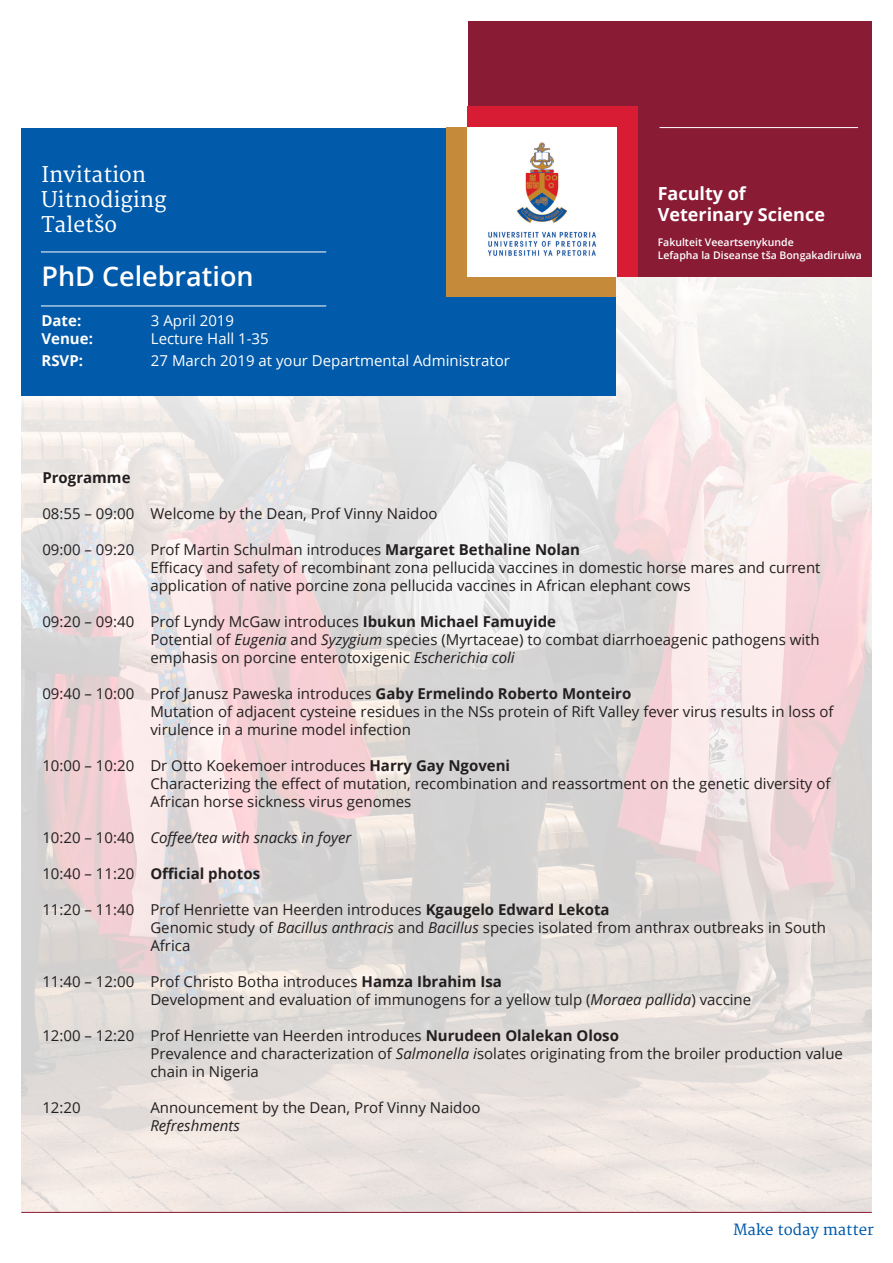
<style>
.page{position:relative;width:893px;height:1263px;background:#fff}
.page>*{position:absolute;margin:0;border:0;box-sizing:border-box;transform-origin:0 0}
.t1{font:600 27px "Open Sans";color:#fff}
.t2{font:21px "Merriweather";color:#fff}
.t3{font:700 18px "Open Sans";color:#fff}
.t4{font:15px/18px "Open Sans";color:#231f20}
.t5{font:15px "Open Sans";color:#fff}
.t6{font:italic 15px "Open Sans";color:#231f20}
.t7{font:700 15px "Open Sans";color:#231f20}
.t8{font:700 15px "Open Sans";color:#fff}
.t9{font:15px "Merriweather";color:#015aaa}
.t10{font:600 10.5px "Open Sans";color:#fff}
.s1{font-weight:700}
.s2{font-style:italic}
.s3{font-style:normal}
.s4{font-weight:400}
</style>
<div class="page">
<img style="left:21px;top:276px;width:851px;height:936px">
<div style="left:21px;top:128px;width:595px;height:267px;background:#015aaa"></div>
<div style="left:468px;top:21px;width:404px;height:255px;background:#891b35"></div>
<div style="left:446px;top:128px;width:170px;height:169px;background:#c58b3a"></div>
<div style="left:468px;top:106px;width:170px;height:170px;background:#d81c33"></div>
<img style="left:468px;top:128px;width:148px;height:148px">
<hr style="left:659px;top:127px;width:199px;height:1px;background:#fff">
<hr style="left:41px;top:252px;width:285px;height:1px;background:#fff">
<hr style="left:41px;top:306px;width:285px;height:1px;background:#fff">
<hr style="left:21px;top:1212px;width:851px;height:1px;background:#891b35">
<p class="t2" style="left:41px;top:162px;width:106px">Invitation</p>
<p class="t2" style="left:41px;top:187px;width:126px">Uitnodiging</p>
<p class="t2" style="left:41px;top:213px;width:77px">Taletšo</p>
<p class="t1" style="left:41px;top:258px;width:214px">PhD Celebration</p>
<p class="t8" style="left:41px;top:310px;width:41px">Date:</p>
<p class="t5" style="left:151px;top:310px;width:85px">3 April 2019</p>
<p class="t8" style="left:41px;top:328px;width:53px">Venue:</p>
<p class="t5" style="left:151px;top:328px;width:119px">Lecture Hall 1-35</p>
<p class="t8" style="left:41px;top:350px;width:43px">RSVP:</p>
<p class="t5" style="left:151px;top:350px;width:360px">27 March 2019 at your Departmental Administrator</p>
<p class="t3" style="left:658px;top:180px;width:90px">Faculty of</p>
<p class="t3" style="left:658px;top:202px;width:169px">Veterinary Science</p>
<p class="t10" style="left:658px;top:235px;width:137px">Fakulteit Veeartsenykunde</p>
<p class="t10" style="left:658px;top:248px;width:206px">Lefapha la Diseanse tša Bongakadiruiwa</p>
<p class="t7" style="left:42px;top:467px;width:90px">Programme</p>
<p class="t4" style="left:42px;top:504px;width:397px">08:55 – 09:00 Welcome by the Dean, Prof Vinny Naidoo</p>
<p class="t4" style="left:42px;top:540px;width:539px">09:00 – 09:20 Prof Martin Schulman introduces <span class="s1">Margaret Bethaline Nolan</span></p>
<p class="t4" style="left:150px;top:558px;width:672px">Efficacy and safety of recombinant zona pellucida vaccines in domestic horse mares and current application of native porcine zona pellucida vaccines in African elephant cows</p>
<p class="t4" style="left:42px;top:612px;width:515px">09:20 – 09:40 Prof Lyndy McGaw introduces <span class="s1">Ibukun Michael Famuyide</span></p>
<p class="t4" style="left:150px;top:630px;width:671px">Potential of <span class="s2">Eugenia</span> and <span class="s2">Syzygium</span> species (Myrtaceae) to combat diarrhoeagenic pathogens with emphasis on porcine enterotoxigenic <span class="s2">Escherichia coli</span></p>
<p class="t4" style="left:42px;top:684px;width:590px">09:40 – 10:00 Prof Janusz Paweska introduces <span class="s1">Gaby Ermelindo Roberto Monteiro</span></p>
<p class="t4" style="left:150px;top:702px;width:685px">Mutation of adjacent cysteine residues in the NSs protein of Rift Valley fever virus results in loss of virulence in a murine model infection</p>
<p class="t4" style="left:42px;top:756px;width:469px">10:00 – 10:20 Dr Otto Koekemoer introduces <span class="s1">Harry Gay Ngoveni</span></p>
<p class="t4" style="left:150px;top:774px;width:682px">Characterizing the effect of mutation, recombination and reassortment on the genetic diversity of<br>African horse sickness virus genomes</p>
<p class="t6" style="left:42px;top:828px;width:310px"><span class="s3">10:20 – 10:40</span> Coffee/tea with snacks in foyer</p>
<p class="t7" style="left:42px;top:863px;width:219px"><span class="s4">10:40 – 11:20</span> Official photos</p>
<p class="t4" style="left:42px;top:900px;width:569px">11:20 – 11:40 Prof Henriette van Heerden introduces <span class="s1">Kgaugelo Edward Lekota</span></p>
<p class="t4" style="left:150px;top:918px;width:677px">Genomic study of <span class="s2">Bacillus anthracis</span> and <span class="s2">Bacillus</span> species isolated from anthrax outbreaks in South<br>Africa</p>
<p class="t4" style="left:42px;top:972px;width:461px">11:40 – 12:00 Prof Christo Botha introduces <span class="s1">Hamza Ibrahim Isa</span></p>
<p class="t4" style="left:150px;top:990px;width:602px">Development and evaluation of immunogens for a yellow tulp (<span class="s2">Moraea pallida</span>) vaccine</p>
<p class="t4" style="left:42px;top:1026px;width:578px">12:00 – 12:20 Prof Henriette van Heerden introduces <span class="s1">Nurudeen Olalekan Oloso</span></p>
<p class="t4" style="left:150px;top:1044px;width:694px">Prevalence and characterization of <span class="s2">Salmonella i</span>solates originating from the broiler production value chain in Nigeria</p>
<p class="t4" style="left:42px;top:1098px;width:40px">12:20</p>
<p class="t4" style="left:150px;top:1098px;width:332px">Announcement by the Dean, Prof Vinny Naidoo</p>
<p class="t6" style="left:150px;top:1116px;width:91px">Refreshments</p>
<p class="t9" style="left:733px;top:1220px;width:142px">Make today matter</p>
</div>
